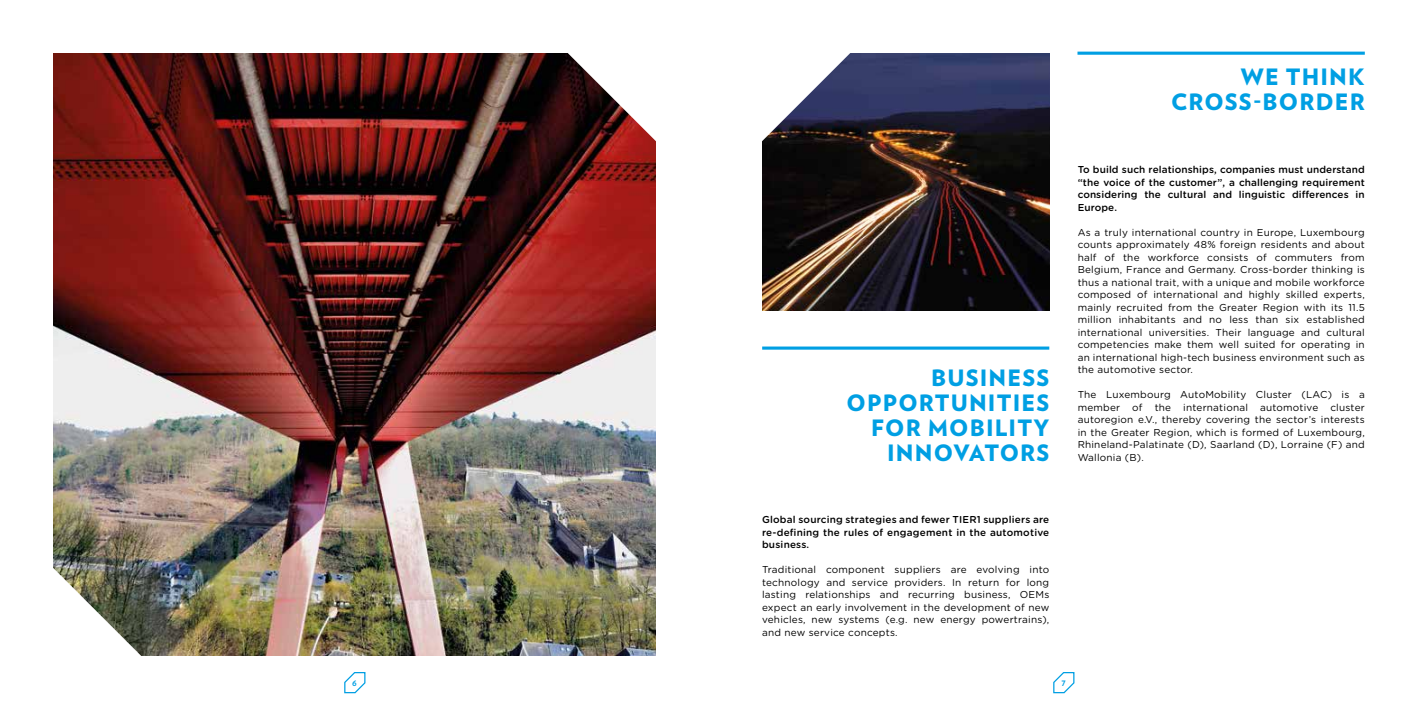
<style>
.page{position:relative;width:1418px;height:709px;background:#fff}
.page>*{position:absolute;margin:0;border:0;box-sizing:border-box;transform-origin:0 0}
.t1{font:900 22.5px/25px "Verlag";letter-spacing:.05em;color:#009fe3;text-align:right}
.t2{font:10px/12.5px "Gotham Rounded";letter-spacing:.02em;color:#000;text-align:justify}
.t3{font:500 10px/12.5px "Gotham Rounded";letter-spacing:.01em;color:#000;text-align:justify}
.t4{font:700 9.38px "Verlag";color:#009fe3}
</style>
<div class="page">
<svg style="left:1053px;top:672px;width:22px;height:22px"></svg>
<svg style="left:344px;top:672px;width:22px;height:22px"></svg>
<hr style="left:1077px;top:52px;width:287px;height:3px;background:#009fe3">
<hr style="left:762px;top:346px;width:287px;height:3px;background:#009fe3">
<img style="left:53px;top:53px;width:603px;height:603px">
<img style="left:762px;top:53px;width:287px;height:257px">
<img style="left:53px;top:538px;width:118px;height:118px">
<svg style="left:538px;top:53px;width:118px;height:118px"></svg>
<svg style="left:762px;top:53px;width:118px;height:118px"></svg>
<h1 class="t1" style="left:1171px;top:64px;width:195px">WE THINK<br>CROSS-BORDER</h1>
<h1 class="t1" style="left:846px;top:364px;width:204px">BUSINESS<br>OPPORTUNITIES<br>FOR MOBILITY<br>INNOVATORS</h1>
<p class="t3" style="left:1077px;top:163px;width:289px">To build such relationships, companies must understand “the voice of the customer”, a challenging requirement considering the cultural and linguistic differences in Europe.</p>
<p class="t2" style="left:1077px;top:225px;width:289px">As a truly international country in Europe, Luxembourg counts approximately 48% foreign residents and about half of the workforce consists of commuters from Belgium, France and Germany. Cross-border thinking is thus a national trait, with a unique and mobile workforce composed of international and highly skilled experts, mainly recruited from the Greater Region with its 11.5 million inhabitants and no less than six established international universities. Their language and cultural competencies make them well suited for operating in an international high-tech business environment such as the automotive sector.</p>
<p class="t2" style="left:1077px;top:388px;width:289px">The Luxembourg AutoMobility Cluster (LAC) is a member of the international automotive cluster autoregion e.V., thereby covering the sector’s interests in the Greater Region, which is formed of Luxembourg, Rhineland-Palatinate (D), Saarland (D), Lorraine (F) and Wallonia (B).</p>
<p class="t3" style="left:762px;top:513px;width:289px">Global sourcing strategies and fewer TIER1 suppliers are re-defining the rules of engagement in the automotive business.</p>
<p class="t2" style="left:762px;top:563px;width:289px">Traditional component suppliers are evolving into technology and service providers. In return for long lasting relationships and recurring business, OEMs expect an early involvement in the development of new vehicles, new systems (e.g. new energy powertrains), and new service concepts.</p>
<p class="t4" style="left:352px;top:674px;width:6px">6</p>
<p class="t4" style="left:1061px;top:674px;width:6px">7</p>
</div>
